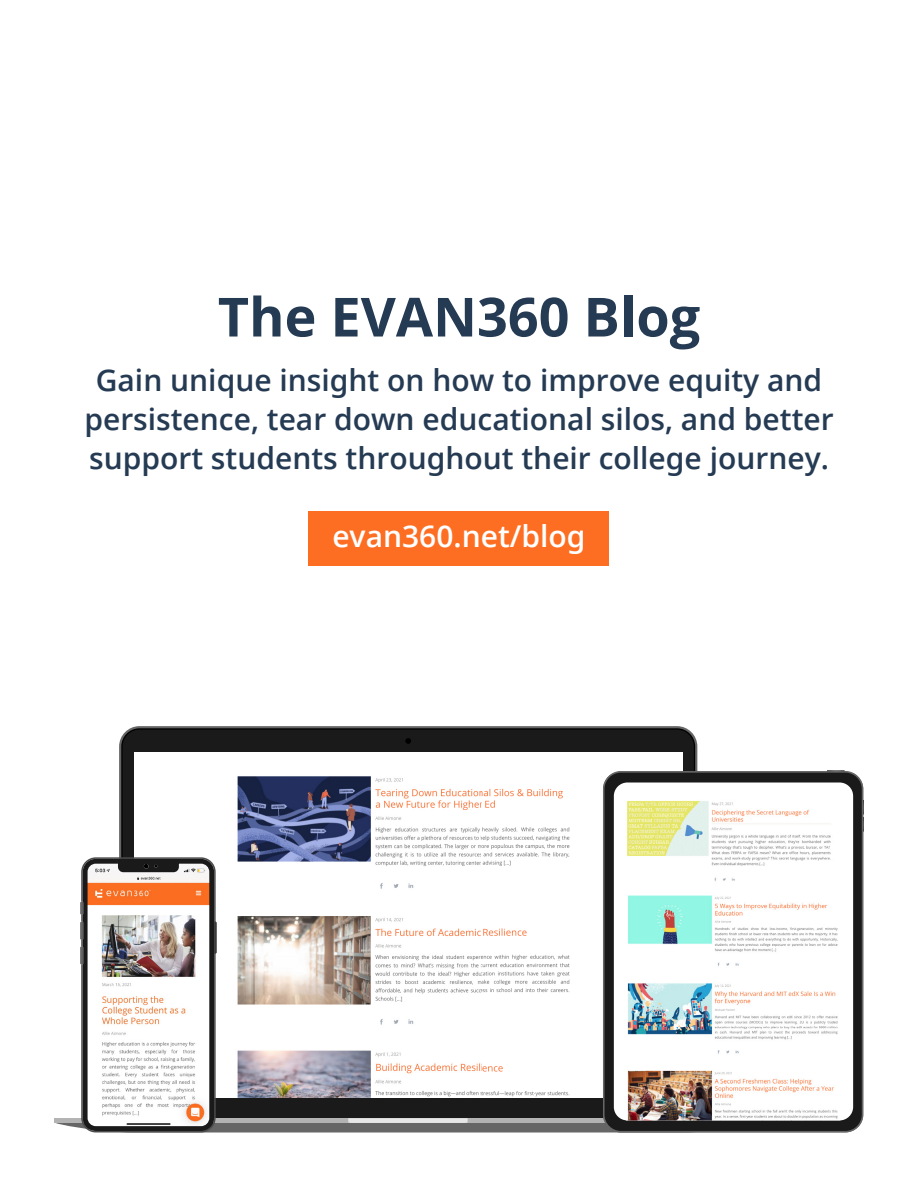
<style>
.page{position:relative;width:918px;height:1188px;background:#fff}
.page>*{position:absolute;margin:0;border:0;box-sizing:border-box;transform-origin:0 0}
.t1{font:700 54px "Open Sans";color:#253a53}
.t2{font:600 30px/39px "Open Sans";color:#253a53;text-align:center}
.t3{font:600 30px "Open Sans";color:#fff}
</style>
<div class="page">
<div style="left:309px;top:511px;width:300px;height:55px;background:#fd6e22"></div>
<div style="left:123px;top:730px;width:571px;height:398px;background:#1a1a1a;border-radius:17px"></div>
<div style="left:134px;top:753px;width:548px;height:345px;background:#fff"></div>
<svg style="left:405px;top:738px;width:6px;height:6px"></svg>
<img style="left:237px;top:771px;width:380px;height:86px">
<div style="left:605px;top:773px;width:257px;height:358px;background:#1a1a1a;border-radius:16px"></div>
<svg style="left:827px;top:770px;width:18px;height:2px"></svg>
<svg style="left:863px;top:800px;width:1px;height:31px"></svg>
<div style="left:614px;top:783px;width:239px;height:337px;background:#fff;border-radius:14px"></div>
<img style="left:762px;top:903px;width:78px;height:218px">
<img style="left:627px;top:800px;width:204px;height:66px">
<svg style="left:54px;top:857px;width:708px;height:275px"></svg>
<p class="t1" style="left:218px;top:279px;width:484px">The EVAN360 Blog</p>
<p class="t2" style="left:84px;top:360px;width:751px">Gain unique insight on how to improve equity and persistence, tear down educational silos, and better support students throughout their college journey.</p>
<p class="t3" style="left:332px;top:515px;width:255px">evan360.net/blog</p>
</div>
